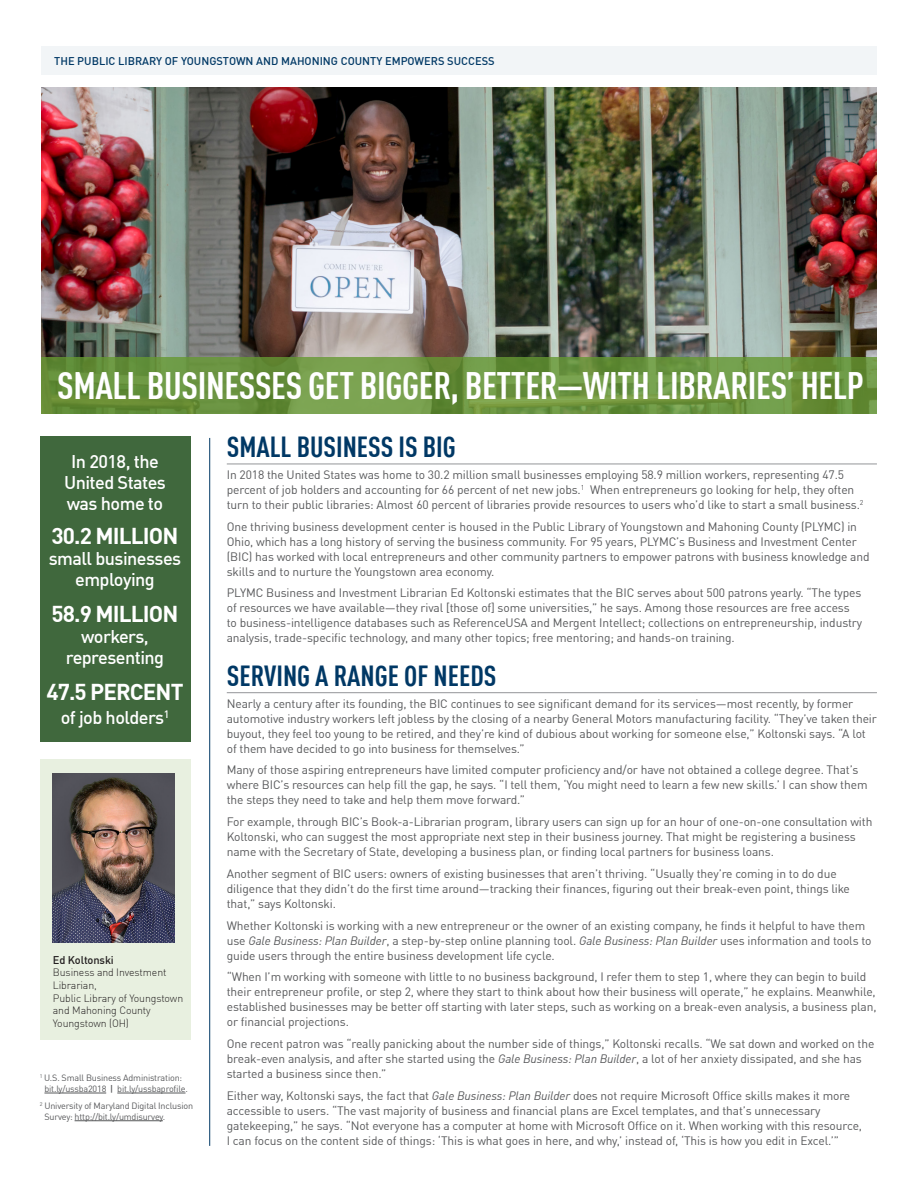
<style>
.page{position:relative;width:918px;height:1188px;background:#fff}
.page>*{position:absolute;margin:0;border:0;box-sizing:border-box;transform-origin:0 0}
.Basic_Body{font:700 condensed 37.5px "DIN Offc";letter-spacing:-.01em;color:#fff}
.Smaller_Heads_with_R{font:700 condensed 28.5px "DIN Offc";color:#003865}
.Basic_Body-2{font:700 22.5px "DIN Offc";letter-spacing:-.04em;color:#fff}
.Basic_Body-3{font:500 18px/21px "DIN Offc";letter-spacing:-.03em;color:#fff;text-align:center}
.Basic_Body-4{font:12px/15px "DIN Offc";letter-spacing:-.01em;color:#57585a}
.t1{font:500 11.1px "DIN Offc";color:#003865}
.t2{font:500 11.1px "DIN Offc";letter-spacing:-.01em;color:#231f20}
.t3{font:300 10.5px/12.6px "DIN Offc";letter-spacing:-.01em;color:#231f20}
.editorial_copy{font:9px/10.5px "DIN Offc";letter-spacing:-.02em;color:#57585a}
.s1{font-weight:500}
.s2{font-style:italic}
</style>
<div class="page">
<div style="left:40px;top:436px;width:150px;height:306px;background:#40683d"></div>
<hr style="left:227px;top:464px;width:650px;height:1px;background:#939598">
<hr style="left:227px;top:692px;width:650px;height:1px;background:#939598">
<div style="left:41px;top:47px;width:836px;height:28px;background:#f2f5f7"></div>
<hr style="left:209px;top:438px;width:1px;height:708px;background:#003865">
<img style="left:41px;top:87px;width:836px;height:270px">
<svg style="left:41px;top:357px;width:836px;height:57px;background:#6b9440"></svg>
<div style="left:40px;top:759px;width:150px;height:281px;background:#e8f0e0"></div>
<img style="left:53px;top:774px;width:122px;height:168px">
<hr style="left:44px;top:1093px;width:62px;height:1px;background:#57585a">
<hr style="left:117px;top:1093px;width:69px;height:1px;background:#57585a">
<hr style="left:75px;top:1120px;width:88px;height:1px;background:#57585a">
<p class="t1" style="left:54px;top:53px;width:442px">THE PUBLIC LIBRARY OF YOUNGSTOWN AND MAHONING COUNTY EMPOWERS SUCCESS</p>
<p class="Basic_Body" style="left:57px;top:363px;width:808px">SMALL BUSINESSES GET BIGGER, BETTER—WITH LIBRARIES’ HELP</p>
<p class="Basic_Body-3" style="left:64px;top:451px;width:103px">In 2018, the<br>United States was home to</p>
<p class="Basic_Body-2" style="left:52px;top:521px;width:128px">30.2 MILLION</p>
<p class="Basic_Body-3" style="left:49px;top:548px;width:134px">small businesses employing</p>
<p class="Basic_Body-2" style="left:52px;top:599px;width:128px">58.9 MILLION</p>
<p class="Basic_Body-3" style="left:66px;top:626px;width:100px">workers, representing</p>
<p class="Basic_Body-2" style="left:47px;top:677px;width:139px">47.5 PERCENT</p>
<p class="Basic_Body-3" style="left:61px;top:707px;width:110px">of job holders<sup>1</sup></p>
<p class="t2" style="left:53px;top:953px;width:62px">Ed Koltonski</p>
<p class="t3" style="left:53px;top:966px;width:115px">Business and Investment<br>Librarian,</p>
<p class="t3" style="left:53px;top:992px;width:132px">Public Library of Youngstown and Mahoning County</p>
<p class="t3" style="left:53px;top:1017px;width:78px">Youngstown (OH)</p>
<p class="editorial_copy" style="left:44px;top:1073px;width:145px;text-indent:-4px"><sup>1</sup> U.S. Small Business Administration: bit.ly/ussba2018 <span class="s1">|</span> bit.ly/ussbaprofile.</p>
<p class="editorial_copy" style="left:44px;top:1101px;width:150px;text-indent:-4px"><sup>2</sup> University of Maryland Digital Inclusion<br>Survey: http://bit.ly/umdisurvey.</p>
<p class="Smaller_Heads_with_R" style="left:227px;top:430px;width:231px">SMALL BUSINESS IS BIG</p>
<p class="Basic_Body-4" style="left:227px;top:467px;width:638px">In 2018 the United States was home to 30.2 million small businesses employing 58.9 million workers, representing 47.5 percent of job holders and accounting for 66 percent of net new jobs.<sup>1</sup> When entrepreneurs go looking for help, they often turn to their public libraries: Almost 60 percent of libraries provide resources to users who’d like to start a small business.<sup>2</sup></p>
<p class="Basic_Body-4" style="left:227px;top:519px;width:644px">One thriving business development center is housed in the Public Library of Youngstown and Mahoning County (PLYMC) in Ohio, which has a long history of serving the business community. For 95 years, PLYMC’s Business and Investment Center (BIC) has worked with local entrepreneurs and other community partners to empower patrons with business knowledge and skills and to nurture the Youngstown area economy.</p>
<p class="Basic_Body-4" style="left:227px;top:585px;width:637px">PLYMC Business and Investment Librarian Ed Koltonski estimates that the BIC serves about 500 patrons yearly. “The types of resources we have available—they rival [those of] some universities,” he says. Among those resources are free access to business-intelligence databases such as ReferenceUSA and Mergent Intellect; collections on entrepreneurship, industry analysis, trade-specific technology, and many other topics; free mentoring; and hands-on training.</p>
<p class="Smaller_Heads_with_R" style="left:227px;top:658px;width:271px">SERVING A RANGE OF NEEDS</p>
<p class="Basic_Body-4" style="left:227px;top:696px;width:652px">Nearly a century after its founding, the BIC continues to see significant demand for its services—most recently, by former automotive industry workers left jobless by the closing of a nearby General Motors manufacturing facility. “They’ve taken their buyout, they feel too young to be retired, and they’re kind of dubious about working for someone else,” Koltonski says. “A lot of them have decided to go into business for themselves.”</p>
<p class="Basic_Body-4" style="left:227px;top:762px;width:642px">Many of those aspiring entrepreneurs have limited computer proficiency and/or have not obtained a college degree. That’s where BIC’s resources can help fill the gap, he says. “I tell them, ‘You might need to learn a few new skills.’ I can show them the steps they need to take and help them move forward.”</p>
<p class="Basic_Body-4" style="left:227px;top:814px;width:647px">For example, through BIC’s Book-a-Librarian program, library users can sign up for an hour of one-on-one consultation with<br>Koltonski, who can suggest the most appropriate next step in their business journey. That might be registering a business name with the Secretary of State, developing a business plan, or finding local partners for business loans.</p>
<p class="Basic_Body-4" style="left:227px;top:866px;width:625px">Another segment of BIC users: owners of existing businesses that aren’t thriving. “Usually they’re coming in to do due diligence that they didn’t do the first time around—tracking their finances, figuring out their break-even point, things like that,” says Koltonski.</p>
<p class="Basic_Body-4" style="left:227px;top:918px;width:646px">Whether Koltonski is working with a new entrepreneur or the owner of an existing company, he finds it helpful to have them use <span class="s2">Gale Business: Plan Builder</span>, a step-by-step online planning tool. <span class="s2">Gale Business: Plan Builder</span> uses information and tools to guide users through the entire business development life cycle.</p>
<p class="Basic_Body-4" style="left:227px;top:969px;width:651px">“When I’m working with someone with little to no business background, I refer them to step 1, where they can begin to build their entrepreneur profile, or step 2, where they start to think about how their business will operate,” he explains. Meanwhile, established businesses may be better off starting with later steps, such as working on a break-even analysis, a business plan, or financial projections.</p>
<p class="Basic_Body-4" style="left:227px;top:1036px;width:649px">One recent patron was “really panicking about the number side of things,” Koltonski recalls. “We sat down and worked on the break-even analysis, and after she started using the <span class="s2">Gale Business: Plan Builder</span>, a lot of her anxiety dissipated, and she has started a business since then.”</p>
<p class="Basic_Body-4" style="left:227px;top:1088px;width:637px">Either way, Koltonski says, the fact that <span class="s2">Gale Business: Plan Builder</span> does not require Microsoft Office skills makes it more accessible to users. “The vast majority of business and financial plans are Excel templates, and that’s unnecessary gatekeeping,” he says. “Not everyone has a computer at home with Microsoft Office on it. When working with this resource, I can focus on the content side of things: ‘This is what goes in here, and why,’ instead of, ‘This is how you edit in Excel.’”</p>
</div>
